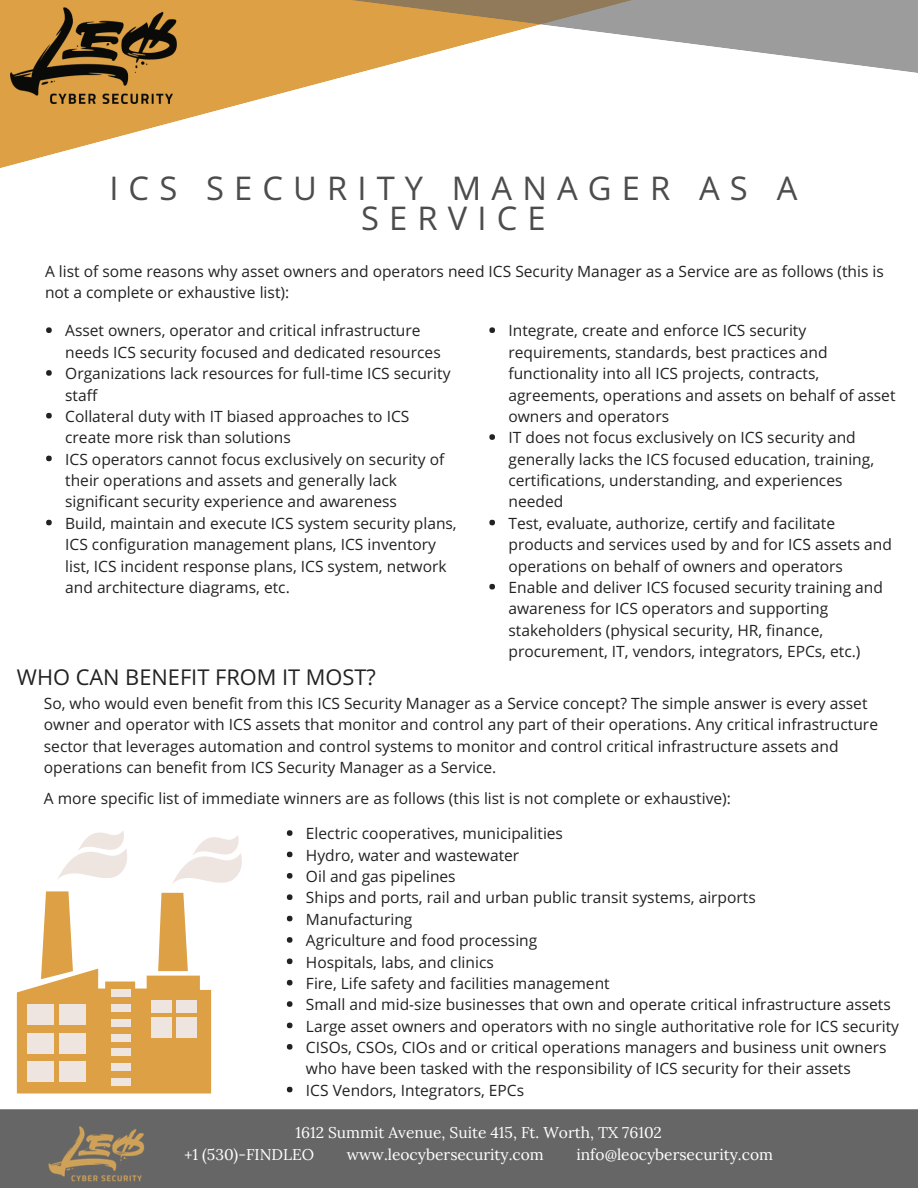
<style>
.page{position:relative;width:918px;height:1188px;background:#fff}
.page>*{position:absolute;margin:0;border:0;box-sizing:border-box;transform-origin:0 0}
.t1{font:32.7px/30.3px "Open Sans";letter-spacing:.31em;color:#4c4c4c;text-align:center}
.t2{font:21.75px "Open Sans";color:#222}
.t3{font:15.6px/21.3px "Open Sans";color:#222}
.t4{font:15.6px/21.3px "Lora";color:#fff}
</style>
<div class="page">
<div style="left:0;top:1109px;width:918px;height:79px;background:#666"></div>
<svg style="left:0;top:0;width:245px;height:168px;fill:#dda044"></svg>
<svg style="left:90px;top:0;width:828px;height:103px"></svg>
<img style="left:10px;top:8px;width:167px;height:96px">
<img style="left:40px;top:1123px;width:110px;height:65px">
<svg style="left:46px;top:327px;width:6px;height:6px"></svg>
<svg style="left:46px;top:370px;width:6px;height:6px"></svg>
<svg style="left:46px;top:413px;width:6px;height:5px"></svg>
<svg style="left:46px;top:456px;width:6px;height:5px"></svg>
<svg style="left:46px;top:520px;width:6px;height:5px"></svg>
<svg style="left:489px;top:327px;width:6px;height:6px"></svg>
<svg style="left:489px;top:434px;width:6px;height:6px"></svg>
<svg style="left:489px;top:520px;width:6px;height:5px"></svg>
<svg style="left:489px;top:584px;width:6px;height:6px"></svg>
<svg style="left:17px;top:831px;width:225px;height:263px"></svg>
<svg style="left:287px;top:830px;width:5px;height:6px"></svg>
<svg style="left:287px;top:852px;width:5px;height:5px"></svg>
<svg style="left:287px;top:873px;width:5px;height:6px"></svg>
<svg style="left:287px;top:894px;width:5px;height:6px"></svg>
<svg style="left:287px;top:916px;width:5px;height:5px"></svg>
<svg style="left:287px;top:937px;width:5px;height:6px"></svg>
<svg style="left:287px;top:958px;width:5px;height:6px"></svg>
<svg style="left:287px;top:980px;width:5px;height:6px"></svg>
<svg style="left:287px;top:1001px;width:5px;height:6px"></svg>
<svg style="left:287px;top:1023px;width:5px;height:5px"></svg>
<svg style="left:287px;top:1044px;width:5px;height:6px"></svg>
<svg style="left:287px;top:1087px;width:5px;height:5px"></svg>
<h1 class="t1" style="left:109px;top:172px;width:689px">ICS SECURITY MANAGER AS A<br>SERVICE</h1>
<p class="t3" style="left:45px;top:260px;width:840px">A list of some reasons why asset owners and operators need ICS Security Manager as a Service are as follows (this is not a complete or exhaustive list):</p>
<p class="t3" style="left:65px;top:320px;width:393px">Asset owners, operator and critical infrastructure needs ICS security focused and dedicated resources Organizations lack resources for full-time ICS security staff<br>Collateral duty with IT biased approaches to ICS create more risk than solutions<br>ICS operators cannot focus exclusively on security of their operations and assets and generally lack significant security experience and awareness<br>Build, maintain and execute ICS system security plans, ICS configuration management plans, ICS inventory list, ICS incident response plans, ICS system, network and architecture diagrams, etc.</p>
<p class="t3" style="left:508px;top:320px;width:389px">Integrate, create and enforce ICS security requirements, standards, best practices and functionality into all ICS projects, contracts, agreements, operations and assets on behalf of asset owners and operators<br>IT does not focus exclusively on ICS security and generally lacks the ICS focused education, training, certifications, understanding, and experiences needed<br>Test, evaluate, authorize, certify and facilitate products and services used by and for ICS assets and operations on behalf of owners and operators Enable and deliver ICS focused security training and awareness for ICS operators and supporting stakeholders (physical security, HR, finance, procurement, IT, vendors, integrators, EPCs, etc.)</p>
<h2 class="t2" style="left:17px;top:662px;width:360px">WHO CAN BENEFIT FROM IT MOST?</h2>
<p class="t3" style="left:44px;top:692px;width:836px">So, who would even benefit from this ICS Security Manager as a Service concept? The simple answer is every asset owner and operator with ICS assets that monitor and control any part of their operations. Any critical infrastructure sector that leverages automation and control systems to monitor and control critical infrastructure assets and operations can benefit from ICS Security Manager as a Service.</p>
<p class="t3" style="left:44px;top:788px;width:689px">A more specific list of immediate winners are as follows (this list is not complete or exhaustive):</p>
<p class="t3" style="left:306px;top:823px;width:595px">Electric cooperatives, municipalities<br>Hydro, water and wastewater<br>Oil and gas pipelines<br>Ships and ports, rail and urban public transit systems, airports<br>Manufacturing<br>Agriculture and food processing<br>Hospitals, labs, and clinics<br>Fire, Life safety and facilities management<br>Small and mid-size businesses that own and operate critical infrastructure assets Large asset owners and operators with no single authoritative role for ICS security CISOs, CSOs, CIOs and or critical operations managers and business unit owners who have been tasked with the responsibility of ICS security for their assets<br>ICS Vendors, Integrators, EPCs</p>
<p class="t4" style="left:184px;top:1122px;width:479px;text-indent:111px">1612 Summit Avenue, Suite 415, Ft. Worth, TX 76102 +1 (530)-FINDLEO</p>
<p class="t4" style="left:347px;top:1144px;width:199px">www.leocybersecurity.com</p>
<p class="t4" style="left:577px;top:1144px;width:198px">info@leocybersecurity.com</p>
</div>
